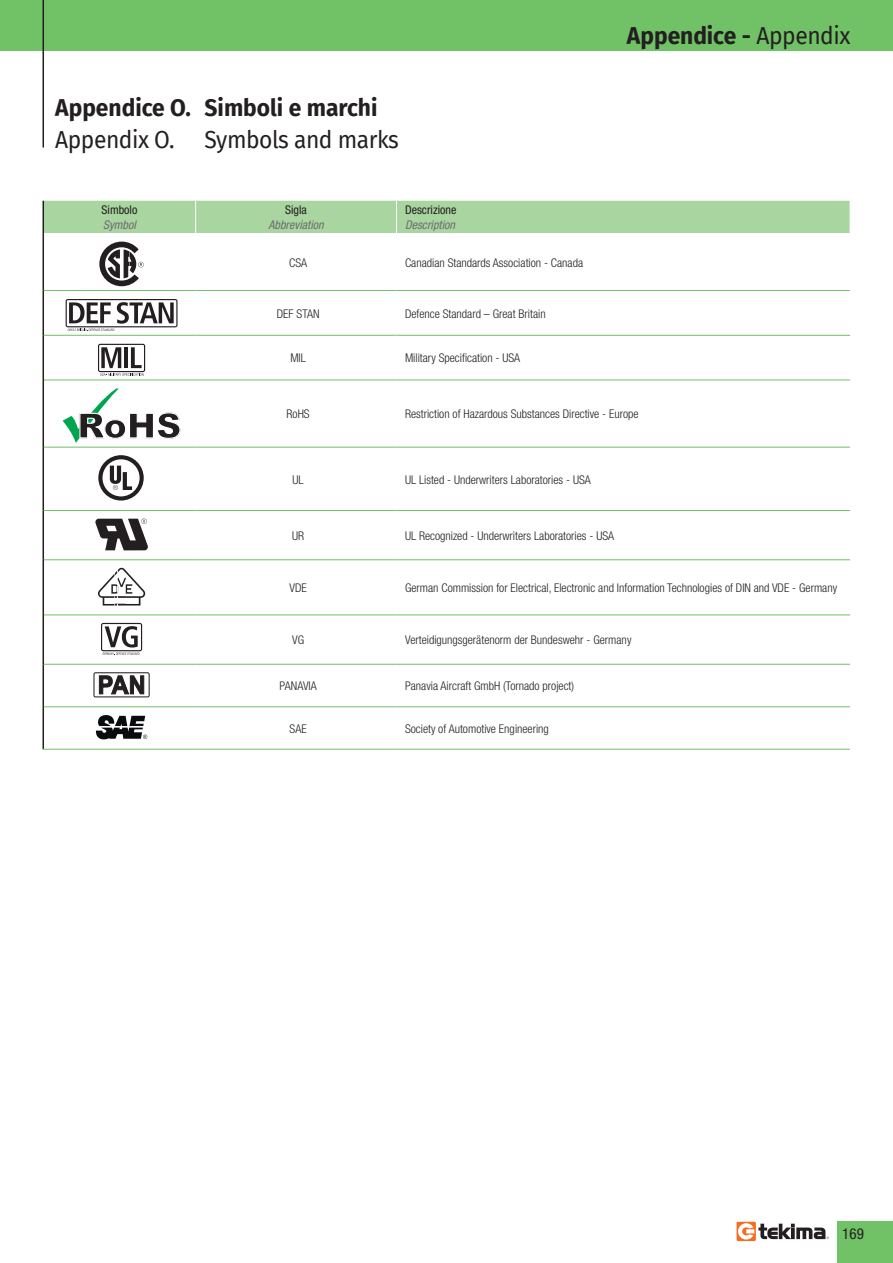
<style>
.page{position:relative;width:893px;height:1263px;background:#fff}
.page>*{position:absolute;margin:0;border:0;box-sizing:border-box;transform-origin:0 0}
.t1{font:700 24px "Fira Sans";color:#231f20;scale:.95 1}
.t2{font:24px "Fira Sans";letter-spacing:-.02em;color:#231f20;scale:.95 1}
.t3{font:condensed 15px "Helvetica Neue";color:#231f20}
.t4{font:300 condensed 12px "Helvetica Neue";color:#231f20}
.t5{font:italic condensed 12px "Helvetica Neue";color:#6c6d70}
.t6{font:condensed 12px "Helvetica Neue";color:#231f20}
.s1{font-weight:400}
</style>
<div class="page">
<div style="left:0;top:0;width:893px;height:51px;background:#71c167"></div>
<div style="left:838px;top:1222px;width:55px;height:41px;background:#71c167"></div>
<svg style="left:737px;top:1222px;width:19px;height:19px"></svg>
<svg style="left:738px;top:1223px;width:91px;height:16px"></svg>
<div style="left:44px;top:201px;width:806px;height:32px;background:#a9d6a0"></div>
<svg style="left:44px;top:241px;width:806px;height:508px"></svg>
<hr style="left:195px;top:201px;width:1px;height:32px;background:#fff">
<hr style="left:396px;top:201px;width:1px;height:32px;background:#fff">
<hr style="left:44px;top:290px;width:152px;height:1px;background:#71c167">
<hr style="left:196px;top:290px;width:200px;height:1px;background:#71c167">
<hr style="left:396px;top:290px;width:454px;height:1px;background:#71c167">
<hr style="left:44px;top:335px;width:152px;height:1px;background:#71c167">
<hr style="left:196px;top:335px;width:200px;height:1px;background:#71c167">
<hr style="left:396px;top:335px;width:454px;height:1px;background:#71c167">
<hr style="left:44px;top:380px;width:152px;height:1px;background:#71c167">
<hr style="left:196px;top:380px;width:200px;height:1px;background:#71c167">
<hr style="left:396px;top:380px;width:454px;height:1px;background:#71c167">
<hr style="left:44px;top:447px;width:152px;height:1px;background:#71c167">
<hr style="left:196px;top:447px;width:200px;height:1px;background:#71c167">
<hr style="left:396px;top:447px;width:454px;height:1px;background:#71c167">
<hr style="left:44px;top:510px;width:152px;height:1px;background:#71c167">
<hr style="left:196px;top:510px;width:200px;height:1px;background:#71c167">
<hr style="left:396px;top:510px;width:454px;height:1px;background:#71c167">
<hr style="left:44px;top:559px;width:152px;height:1px;background:#71c167">
<hr style="left:196px;top:559px;width:200px;height:1px;background:#71c167">
<hr style="left:396px;top:559px;width:454px;height:1px;background:#71c167">
<hr style="left:44px;top:614px;width:152px;height:1px;background:#71c167">
<hr style="left:196px;top:614px;width:200px;height:1px;background:#71c167">
<hr style="left:396px;top:614px;width:454px;height:1px;background:#71c167">
<hr style="left:44px;top:664px;width:152px;height:1px;background:#71c167">
<hr style="left:196px;top:664px;width:200px;height:1px;background:#71c167">
<hr style="left:396px;top:664px;width:454px;height:1px;background:#71c167">
<hr style="left:44px;top:706px;width:152px;height:1px;background:#71c167">
<hr style="left:196px;top:706px;width:200px;height:1px;background:#71c167">
<hr style="left:396px;top:706px;width:454px;height:1px;background:#71c167">
<hr style="left:43px;top:749px;width:153px;height:1px;background:#71c167">
<hr style="left:196px;top:749px;width:200px;height:1px;background:#71c167">
<hr style="left:396px;top:749px;width:454px;height:1px;background:#71c167">
<hr style="left:43px;top:201px;width:1px;height:32px;background:#231f20">
<hr style="left:43px;top:233px;width:1px;height:57px;background:#231f20">
<hr style="left:43px;top:290px;width:1px;height:45px;background:#231f20">
<hr style="left:43px;top:335px;width:1px;height:45px;background:#231f20">
<hr style="left:43px;top:380px;width:1px;height:67px;background:#231f20">
<hr style="left:43px;top:447px;width:1px;height:63px;background:#231f20">
<hr style="left:43px;top:510px;width:1px;height:50px;background:#231f20">
<hr style="left:43px;top:560px;width:1px;height:55px;background:#231f20">
<hr style="left:43px;top:615px;width:1px;height:49px;background:#231f20">
<hr style="left:43px;top:664px;width:1px;height:43px;background:#231f20">
<hr style="left:43px;top:707px;width:1px;height:42px;background:#231f20">
<svg style="left:99px;top:242px;width:45px;height:44px"></svg>
<svg style="left:66px;top:299px;width:112px;height:32px"></svg>
<svg style="left:98px;top:344px;width:47px;height:32px"></svg>
<svg style="left:63px;top:388px;width:118px;height:55px"></svg>
<svg style="left:98px;top:455px;width:46px;height:45px"></svg>
<svg style="left:95px;top:518px;width:53px;height:32px"></svg>
<svg style="left:98px;top:568px;width:47px;height:37px"></svg>
<svg style="left:101px;top:623px;width:41px;height:32px"></svg>
<svg style="left:93px;top:672px;width:57px;height:25px"></svg>
<svg style="left:96px;top:715px;width:51px;height:25px"></svg>
<hr style="left:43px;top:0;width:1px;height:148px;background:#231f20">
<h1 class="t1" style="left:55px;top:88px;width:341px">Appendice O. Simboli e marchi</h1>
<h1 class="t2" style="left:55px;top:121px;width:363px">Appendix O. Symbols and marks</h1>
<p class="t6" style="left:102px;top:203px;width:37px">Simbolo</p>
<p class="t5" style="left:103px;top:218px;width:34px">Symbol</p>
<p class="t6" style="left:285px;top:203px;width:23px">Sigla</p>
<p class="t5" style="left:268px;top:218px;width:57px">Abbreviation</p>
<p class="t6" style="left:405px;top:203px;width:53px">Descrizione</p>
<p class="t5" style="left:405px;top:218px;width:51px">Description</p>
<p class="t4" style="left:289px;top:255px;width:19px">CSA</p>
<p class="t4" style="left:405px;top:255px;width:180px">Canadian Standards Association - Canada</p>
<p class="t4" style="left:277px;top:307px;width:44px">DEF STAN</p>
<p class="t4" style="left:405px;top:307px;width:142px">Defence Standard – Great Britain</p>
<p class="t4" style="left:290px;top:351px;width:17px">MIL</p>
<p class="t4" style="left:405px;top:351px;width:117px">Military Specification - USA</p>
<h1 class="t1" style="left:627px;top:15px;width:237px">Appendice - <span class="s1">Appendix</span></h1>
<p class="t4" style="left:287px;top:407px;width:25px">RoHS</p>
<p class="t4" style="left:405px;top:407px;width:235px">Restriction of Hazardous Substances Directive - Europe</p>
<p class="t4" style="left:293px;top:472px;width:13px">UL</p>
<p class="t4" style="left:405px;top:472px;width:187px">UL Listed - Underwriters Laboratories - USA</p>
<p class="t4" style="left:292px;top:529px;width:13px">UR</p>
<p class="t4" style="left:405px;top:529px;width:211px">UL Recognized - Underwriters Laboratories - USA</p>
<p class="t4" style="left:290px;top:581px;width:19px">VDE</p>
<p class="t4" style="left:405px;top:581px;width:434px">German Commission for Electrical, Electronic and Information Technologies of DIN and VDE - Germany</p>
<p class="t4" style="left:292px;top:633px;width:13px">VG</p>
<p class="t4" style="left:405px;top:633px;width:228px">Verteidigungsgerätenorm der Bundeswehr - Germany</p>
<p class="t4" style="left:280px;top:679px;width:39px">PANAVIA</p>
<p class="t4" style="left:405px;top:679px;width:171px">Panavia Aircraft GmbH (Tornado project)</p>
<p class="t4" style="left:290px;top:722px;width:19px">SAE</p>
<p class="t4" style="left:405px;top:722px;width:145px">Society of Automotive Engineering</p>
<p class="t3" style="left:842px;top:1225px;width:23px">169</p>
</div>
